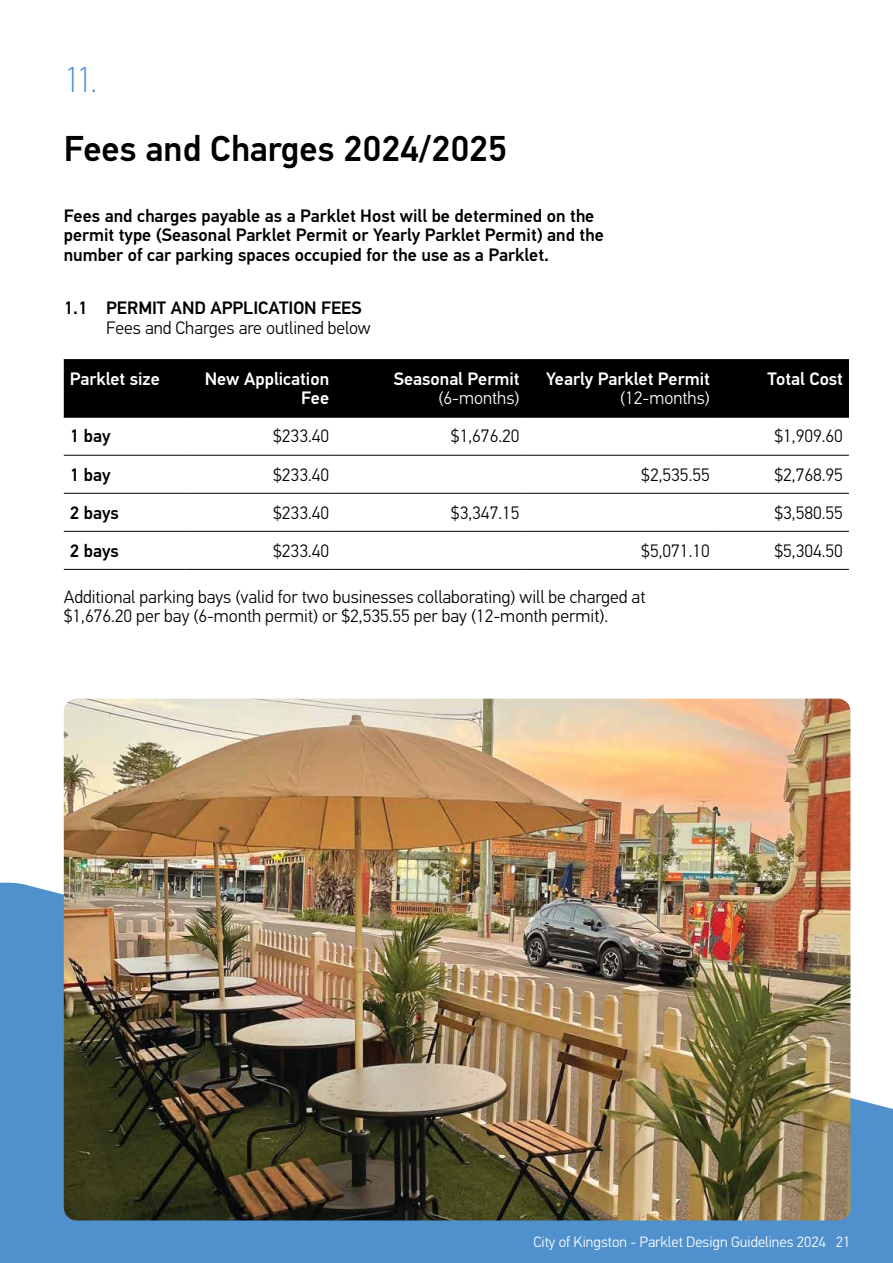
<style>
.page{position:relative;width:893px;height:1263px;background:#fff}
.page>*{position:absolute;margin:0;border:0;box-sizing:border-box;transform-origin:0 0}
.t1{font:500 36px "PF Din Text Pro";color:#000}
.t2{font:100 36px "PF Din Text Pro";color:#5091cd}
.t3{font:300 18px/19.5px "PF Din Text Pro";color:#000}
.t4{font:500 18px/19.5px "PF Din Text Pro";color:#000}
.t5{font:500 18px/19.5px "PF Din Text Pro";color:#fff;text-align:right}
.t6{font:300 18px "PF Din Text Pro";color:#fff}
.t7{font:300 15px "PF Din Text Pro";color:#fff}
</style>
<div class="page">
<svg style="left:0;top:881px;width:893px;height:382px;background:#679fd2"></svg>
<div style="left:64px;top:360px;width:785px;height:57px;background:#000"></div>
<hr style="left:64px;top:359px;width:120px;height:1px;background:#000">
<hr style="left:184px;top:359px;width:151px;height:1px;background:#000">
<hr style="left:335px;top:359px;width:190px;height:1px;background:#000">
<hr style="left:525px;top:359px;width:191px;height:1px;background:#000">
<hr style="left:716px;top:359px;width:133px;height:1px;background:#000">
<hr style="left:64px;top:417px;width:120px;height:1px;background:#000">
<hr style="left:184px;top:417px;width:151px;height:1px;background:#000">
<hr style="left:335px;top:417px;width:190px;height:1px;background:#000">
<hr style="left:525px;top:417px;width:191px;height:1px;background:#000">
<hr style="left:716px;top:417px;width:133px;height:1px;background:#000">
<hr style="left:64px;top:455px;width:120px;height:1px;background:#000">
<hr style="left:184px;top:455px;width:151px;height:1px;background:#000">
<hr style="left:335px;top:455px;width:190px;height:1px;background:#000">
<hr style="left:525px;top:455px;width:191px;height:1px;background:#000">
<hr style="left:716px;top:455px;width:133px;height:1px;background:#000">
<hr style="left:64px;top:493px;width:120px;height:1px;background:#000">
<hr style="left:184px;top:493px;width:151px;height:1px;background:#000">
<hr style="left:335px;top:493px;width:190px;height:1px;background:#000">
<hr style="left:525px;top:493px;width:191px;height:1px;background:#000">
<hr style="left:716px;top:493px;width:133px;height:1px;background:#000">
<hr style="left:64px;top:531px;width:120px;height:1px;background:#000">
<hr style="left:184px;top:531px;width:151px;height:1px;background:#000">
<hr style="left:335px;top:531px;width:190px;height:1px;background:#000">
<hr style="left:525px;top:531px;width:191px;height:1px;background:#000">
<hr style="left:716px;top:531px;width:133px;height:1px;background:#000">
<hr style="left:64px;top:569px;width:120px;height:1px;background:#000">
<hr style="left:184px;top:569px;width:151px;height:1px;background:#000">
<hr style="left:335px;top:569px;width:190px;height:1px;background:#000">
<hr style="left:525px;top:569px;width:191px;height:1px;background:#000">
<hr style="left:716px;top:569px;width:133px;height:1px;background:#000">
<img style="left:64px;top:699px;width:786px;height:521px">
<h1 class="t2" style="left:64px;top:59px;width:34px">11.</h1>
<h1 class="t1" style="left:64px;top:127px;width:445px">Fees and Charges 2024/2025</h1>
<p class="t4" style="left:64px;top:206px;width:542px">Fees and charges payable as a Parklet Host will be determined on the permit type (Seasonal Parklet Permit or Yearly Parklet Permit) and the number of car parking spaces occupied for the use as a Parklet.</p>
<p class="t4" style="left:64px;top:299px;width:299px">1.1 PERMIT AND APPLICATION FEES</p>
<p class="t3" style="left:106px;top:318px;width:266px">Fees and Charges are outlined below</p>
<p class="t5" style="left:70px;top:369px;width:92px">Parklet size</p>
<p class="t5" style="left:205px;top:369px;width:126px">New Application<br>Fee</p>
<p class="t5" style="left:394px;top:369px;width:127px">Seasonal Permit</p>
<p class="t5" style="left:546px;top:369px;width:165px">Yearly Parklet Permit</p>
<p class="t6" style="left:620px;top:388px;width:91px">(12-months)</p>
<p class="t6" style="left:439px;top:388px;width:82px">(6-months)</p>
<p class="t5" style="left:768px;top:369px;width:77px">Total Cost</p>
<p class="t4" style="left:70px;top:427px;width:42px">1 bay</p>
<p class="t3" style="left:273px;top:427px;width:57px">$233.40</p>
<p class="t3" style="left:451px;top:427px;width:70px">$1,676.20</p>
<p class="t3" style="left:774px;top:427px;width:70px">$1,909.60</p>
<p class="t4" style="left:70px;top:465px;width:42px">1 bay</p>
<p class="t3" style="left:273px;top:465px;width:57px">$233.40</p>
<p class="t3" style="left:641px;top:465px;width:70px">$2,535.55</p>
<p class="t3" style="left:774px;top:465px;width:70px">$2,768.95</p>
<p class="t4" style="left:70px;top:503px;width:51px">2 bays</p>
<p class="t3" style="left:273px;top:503px;width:57px">$233.40</p>
<p class="t3" style="left:451px;top:503px;width:70px">$3,347.15</p>
<p class="t3" style="left:774px;top:503px;width:70px">$3,580.55</p>
<p class="t4" style="left:70px;top:541px;width:51px">2 bays</p>
<p class="t3" style="left:273px;top:541px;width:57px">$233.40</p>
<p class="t3" style="left:641px;top:541px;width:70px">$5,071.10</p>
<p class="t3" style="left:774px;top:541px;width:70px">$5,304.50</p>
<p class="t3" style="left:64px;top:587px;width:583px">Additional parking bays (valid for two businesses collaborating) will be charged at $1,676.20 per bay (6-month permit) or $2,535.55 per bay (12-month permit).</p>
<p class="t7" style="left:533px;top:1233px;width:318px">City of Kingston - Parklet Design Guidelines 2024 21</p>
</div>
